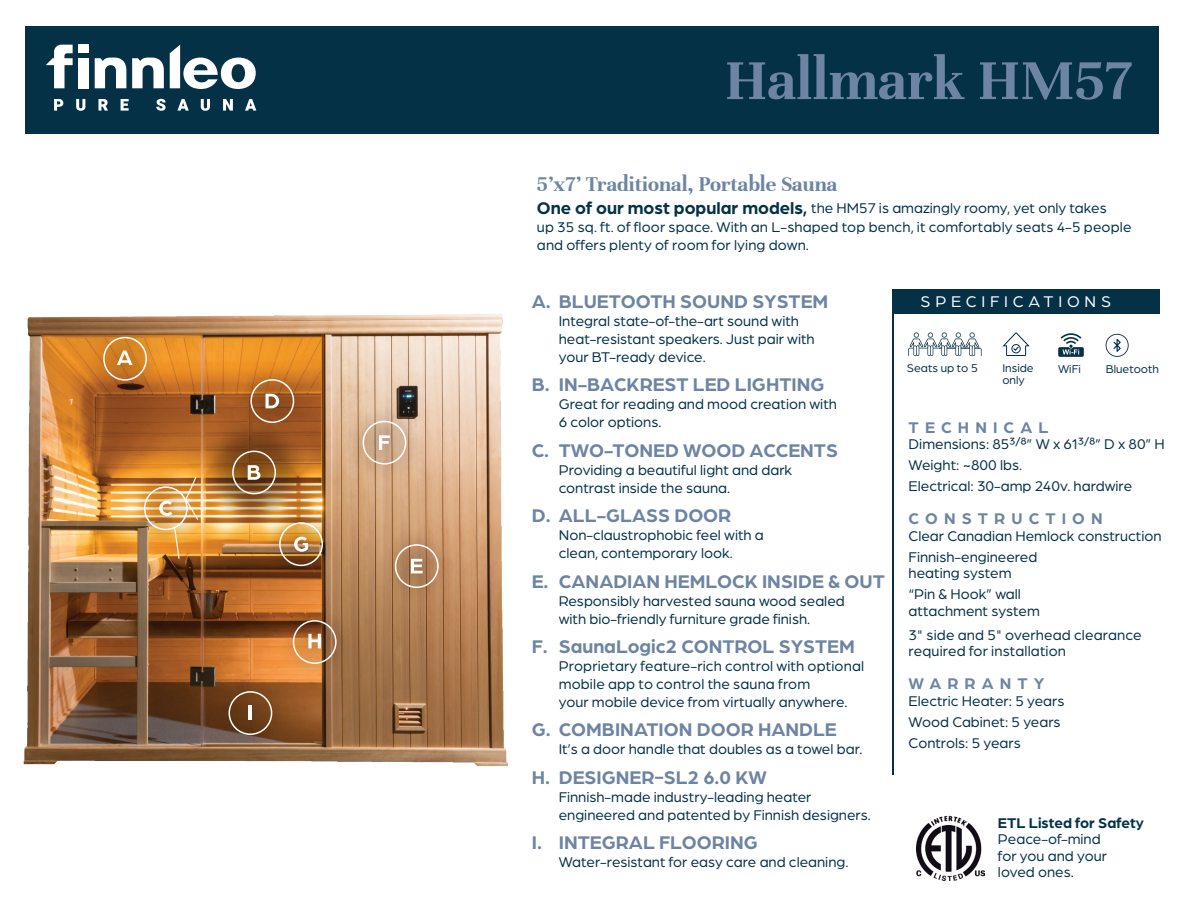
<style>
.page{position:relative;width:1188px;height:918px;background:#fff}
.page>*{position:absolute;margin:0;border:0;box-sizing:border-box;transform-origin:0 0}
.t1{font:700 61.5px "Unna";color:#6d84a2}
.t2{font:700 22.5px "Unna";color:#6d84a2}
.t3{font:700 19.5px "Arboria";color:#6d84a2}
.t4{font:700 16.5px "Arboria";letter-spacing:.37em;color:#6d84a2}
.t5{font:16.5px "Arboria";letter-spacing:.29em;color:#fff}
.t6{font:15px/18px "Arboria";color:#053147}
.t7{font:700 15px "Arboria";color:#053147}
.t8{font:12px/12px "Arboria";color:#053147}
.s1{font-weight:700;font-size:18px}
</style>
<div class="page">
<img style="left:23px;top:314px;width:485px;height:452px">
<div style="left:892px;top:290px;width:268px;height:24px;background:#053147"></div>
<img style="left:191px;top:410px;width:126px;height:126px">
<img style="left:209px;top:428px;width:90px;height:89px">
<img style="left:225px;top:443px;width:58px;height:59px">
<svg style="left:232px;top:451px;width:44px;height:43px;background:#936c45"></svg>
<img style="left:81px;top:314px;width:88px;height:89px">
<svg style="left:103px;top:337px;width:44px;height:44px;background:#d49045"></svg>
<img style="left:121px;top:464px;width:90px;height:89px">
<svg style="left:144px;top:476px;width:55px;height:84px;background:#dba158"></svg>
<img style="left:228px;top:356px;width:89px;height:90px">
<svg style="left:250px;top:379px;width:44px;height:44px;background:#ad7245"></svg>
<img style="left:372px;top:522px;width:89px;height:89px">
<svg style="left:395px;top:544px;width:44px;height:44px;background:#bc9574"></svg>
<img style="left:340px;top:398px;width:89px;height:89px">
<svg style="left:363px;top:421px;width:43px;height:44px;background:#d3b69c"></svg>
<img style="left:257px;top:500px;width:89px;height:89px">
<svg style="left:279px;top:522px;width:44px;height:44px;background:#bd915b"></svg>
<img style="left:270px;top:597px;width:89px;height:90px">
<svg style="left:293px;top:620px;width:44px;height:44px;background:#b27f55"></svg>
<img style="left:206px;top:668px;width:89px;height:90px">
<svg style="left:229px;top:691px;width:43px;height:44px;background:#7b5333"></svg>
<hr style="left:249px;top:705px;width:3px;height:14px;background:#fff">
<hr style="left:892px;top:314px;width:2px;height:461px;background:#053147">
<img style="left:917px;top:816px;width:67px;height:64px">
<svg style="left:1058px;top:333px;width:26px;height:24px"></svg>
<svg style="left:1106px;top:334px;width:23px;height:23px"></svg>
<svg style="left:1002px;top:332px;width:28px;height:24px"></svg>
<svg style="left:908px;top:332px;width:74px;height:24px"></svg>
<div style="left:26px;top:26px;width:1134px;height:108px;background:#053147"></div>
<svg style="left:98px;top:99px;width:10px;height:12px"></svg>
<svg style="left:54px;top:99px;width:9px;height:12px"></svg>
<svg style="left:177px;top:99px;width:12px;height:12px"></svg>
<svg style="left:245px;top:99px;width:11px;height:12px"></svg>
<div style="left:78px;top:58px;width:11px;height:30px;background:#fff"></div>
<svg style="left:95px;top:58px;width:31px;height:30px"></svg>
<svg style="left:132px;top:58px;width:32px;height:30px"></svg>
<svg style="left:170px;top:45px;width:86px;height:44px"></svg>
<div style="left:78px;top:45px;width:11px;height:8px;background:#fff"></div>
<svg style="left:46px;top:45px;width:27px;height:43px"></svg>
<svg style="left:121px;top:99px;width:8px;height:12px"></svg>
<svg style="left:201px;top:99px;width:9px;height:12px"></svg>
<svg style="left:156px;top:99px;width:10px;height:12px"></svg>
<svg style="left:223px;top:99px;width:10px;height:12px"></svg>
<svg style="left:76px;top:99px;width:9px;height:12px"></svg>
<h1 class="t1" style="left:725px;top:45px;width:409px">Hallmark HM57</h1>
<h2 class="t2" style="left:537px;top:171px;width:302px">5’x7’ Traditional, Portable Sauna</h2>
<p class="t6" style="left:537px;top:198px;width:596px;line-height:18.5px"><span class="s1">One of our most popular models,</span> the HM57 is amazingly roomy, yet only takes<br>up 35 sq. ft. of floor space. With an L-shaped top bench, it comfortably seats 4-5 people and offers plenty of room for lying down.</p>
<h3 class="t3" style="left:532px;top:288px;width:298px">A. BLUETOOTH SOUND SYSTEM</h3>
<p class="t6" style="left:559px;top:311px;width:257px">Integral state-of-the-art sound with heat-resistant speakers. Just pair with your BT-ready device.</p>
<h3 class="t3" style="left:532px;top:371px;width:294px">B. IN-BACKREST LED LIGHTING</h3>
<p class="t6" style="left:559px;top:395px;width:280px">Great for reading and mood creation with<br>6 color options.</p>
<h3 class="t3" style="left:532px;top:437px;width:308px">C. TWO-TONED WOOD ACCENTS</h3>
<p class="t6" style="left:559px;top:460px;width:235px">Providing a beautiful light and dark contrast inside the sauna.</p>
<h3 class="t3" style="left:532px;top:502px;width:201px">D. ALL-GLASS DOOR</h3>
<p class="t6" style="left:559px;top:526px;width:207px">Non-claustrophobic feel with a clean, contemporary look.</p>
<h3 class="t3" style="left:532px;top:568px;width:355px">E. CANADIAN HEMLOCK INSIDE &amp; OUT</h3>
<p class="t6" style="left:559px;top:591px;width:288px">Responsibly harvested sauna wood sealed with bio-friendly furniture grade finish.</p>
<h3 class="t3" style="left:532px;top:633px;width:324px">F. SaunaLogic2 CONTROL SYSTEM</h3>
<p class="t6" style="left:559px;top:656px;width:307px">Proprietary feature-rich control with optional mobile app to control the sauna from<br>your mobile device from virtually anywhere.</p>
<h3 class="t3" style="left:532px;top:716px;width:307px">G. COMBINATION DOOR HANDLE</h3>
<p class="t6" style="left:559px;top:740px;width:305px">It’s a door handle that doubles as a towel bar.</p>
<h3 class="t3" style="left:532px;top:764px;width:237px">H. DESIGNER-SL2 6.0 KW</h3>
<p class="t6" style="left:559px;top:787px;width:314px">Finnish-made industry-leading heater engineered and patented by Finnish designers.</p>
<h3 class="t3" style="left:532px;top:829px;width:228px">I. INTEGRAL FLOORING</h3>
<p class="t6" style="left:559px;top:853px;width:291px">Water-resistant for easy care and cleaning.</p>
<p class="t5" style="left:921px;top:291px;width:192px">SPECIFICATIONS</p>
<p class="t8" style="left:907px;top:362px;width:72px">Seats up to 5</p>
<p class="t8" style="left:1002px;top:362px;width:33px">Inside only</p>
<p class="t8" style="left:1058px;top:363px;width:24px">WiFi</p>
<p class="t8" style="left:1106px;top:363px;width:55px">Bluetooth</p>
<p class="t4" style="left:909px;top:416px;width:141px">TECHNICAL</p>
<p class="t6" style="left:909px;top:433px;width:258px;line-height:21px">Dimensions: 853<sup>/</sup>8” W x 613<sup>/</sup>8” D x 80” H<br>Weight: ~800 lbs.<br>Electrical: 30-amp 240v. hardwire</p>
<p class="t4" style="left:909px;top:507px;width:195px">CONSTRUCTION</p>
<p class="t6" style="left:909px;top:524px;width:254px;line-height:21px">Clear Canadian Hemlock construction<br>Finnish-engineered</p>
<p class="t6" style="left:909px;top:562px;width:114px;line-height:21px">heating system “Pin &amp; Hook” wall</p>
<p class="t6" style="left:909px;top:598px;width:234px;line-height:24px">attachment system<br>3" side and 5" overhead clearance</p>
<p class="t6" style="left:909px;top:641px;width:159px">required for installation</p>
<p class="t4" style="left:909px;top:672px;width:137px">WARRANTY</p>
<p class="t6" style="left:909px;top:689px;width:157px;line-height:21px">Electric Heater: 5 years<br>Wood Cabinet: 5 years<br>Controls: 5 years</p>
<p class="t7" style="left:998px;top:812px;width:147px">ETL Listed for Safety</p>
<p class="t6" style="left:998px;top:830px;width:110px;line-height:16.5px">Peace-of-mind for you and your loved ones.</p>
</div>
